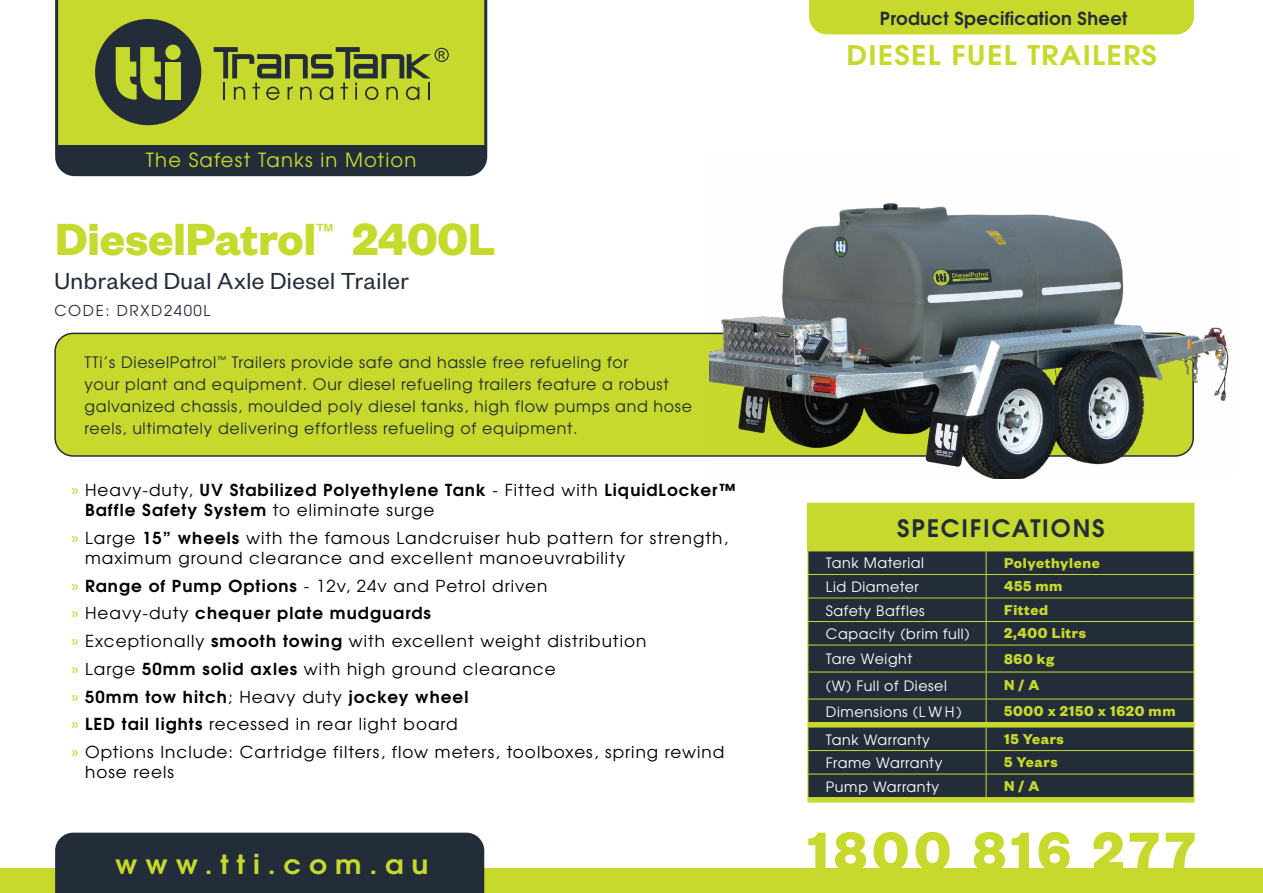
<style>
.page{position:relative;width:1263px;height:893px;background:#fff}
.page>*{position:absolute;margin:0;border:0;box-sizing:border-box;transform-origin:0 0}
.t1{font:700 60px "Founders Grotesk";letter-spacing:.08em;color:#c7d92d}
.t2{font:700 49.5px "Founders Grotesk";color:#c6d92d}
.t3{font:700 27px "Te X Gyre Adventor";letter-spacing:.04em;color:#c7d92d;scale:1.1 1}
.t4{font:700 26.25px "Te X Gyre Adventor";letter-spacing:.28em;color:#c7d92d;scale:1.07 1}
.t5{font:25.5px "Founders Grotesk";letter-spacing:.02em;color:#232d39}
.t6{font:700 24px "Te X Gyre Adventor";letter-spacing:.075em;color:#232d39}
.t7{font:19.5px "Te X Gyre Adventor";letter-spacing:.06em;color:#c7d92d}
.t8{font:700 18px "Te X Gyre Adventor";letter-spacing:.02em;color:#232d39}
.t9{font:16.5px/27.8px "Te X Gyre Adventor";letter-spacing:.06em;color:#000}
.t10{font:700 16.5px/20.2px "Te X Gyre Adventor";letter-spacing:.06em;color:#000}
.t11{font:15.75px/21.8px "Te X Gyre Adventor";letter-spacing:.045em;color:#232d39}
.t12{font:700 15.75px "Founders Grotesk";letter-spacing:.04em;color:#c7d92d}
.t13{font:15px "Te X Gyre Adventor";letter-spacing:.105em;color:#232d39}
.t14{font:14.25px "Te X Gyre Adventor";letter-spacing:.04em;color:#fff}
.s1{font-weight:400;color:#c6d92f}
.s2{font-weight:400}
.s3{color:#c6d92f}
.s4{font-weight:700}
</style>
<div class="page">
<div style="left:0;top:869px;width:1263px;height:24px;background:#c7d92d"></div>
<div style="left:55px;top:833px;width:429px;height:60px;background:#232d39"></div>
<svg style="left:55px;top:0;width:432px;height:176px;background:#93a231"></svg>
<div style="left:809px;top:0;width:385px;height:34px;background:#c7d92d"></div>
<div style="left:55px;top:333px;width:1138px;height:123px;background:#c7d92d;border-radius:18px"></div>
<div style="left:54px;top:333px;width:1140px;height:124px;border:2px solid #232d39;border-radius:18px"></div>
<img style="left:709px;top:203px;width:520px;height:275px">
<div style="left:808px;top:503px;width:386px;height:48px;background:#c6d92f"></div>
<hr style="left:807px;top:503px;width:179px;height:1px;background:#c6d92f">
<hr style="left:807px;top:504px;width:1px;height:47px;background:#c6d92f">
<svg style="left:807px;top:551px;width:387px;height:251px;background:#303b38"></svg>
<hr style="left:807px;top:802px;width:179px;height:1px;background:#c7d92d">
<hr style="left:986px;top:802px;width:208px;height:1px;background:#c7d92d">
<p class="t7" style="left:146px;top:145px;width:272px">The Safest Tanks in Motion</p>
<h2 class="t2" style="left:55px;top:207px;width:442px">DieselPatrol<sup>™</sup> 2400L</h2>
<h3 class="t5" style="left:54px;top:266px;width:356px">Unbraked Dual Axle Diesel Trailer</h3>
<p class="t13" style="left:54px;top:299px;width:157px">CODE: DRXD2400L</p>
<p class="t11" style="left:85px;top:351px;width:609px">TTi’s DieselPatrol<sup>™</sup> Trailers provide safe and hassle free refueling for<br>your plant and equipment. Our diesel refueling trailers feature a robust galvanized chassis, moulded poly diesel tanks, high flow pumps and hose reels, ultimately delivering effortless refueling of equipment.</p>
<p class="t10" style="left:85px;top:478px;width:652px;text-indent:-13px"><span class="s1">»</span> <span class="s2">Heavy-duty,</span> UV Stabilized Polyethylene Tank <span class="s2">- Fitted with</span> LiquidLocker™<br>Baffle Safety System <span class="s2">to eliminate surge</span></p>
<p class="t9" style="left:85px;top:526px;width:644px;line-height:20.2px;text-indent:-13px"><span class="s3">»</span> Large <span class="s4">15” wheels</span> with the famous Landcruiser hub pattern for strength, maximum ground clearance and excellent manoeuvrability</p>
<p class="t9" style="left:72px;top:571px;width:654px"><span class="s3">»</span> <span class="s4">Range of Pump Options</span> - 12v, 24v and Petrol driven<br><span class="s3">»</span> Heavy-duty <span class="s4">chequer plate mudguards<br></span><span class="s3">»</span> Exceptionally <span class="s4">smooth towing</span> with excellent weight distribution<br><span class="s3">»</span> Large <span class="s4">50mm solid axles</span> with high ground clearance<br><span class="s3">»</span> <span class="s4">50mm tow hitch</span>; Heavy duty <span class="s4">jockey wheel<br></span><span class="s3">»</span> <span class="s4">LED tail lights</span> recessed in rear light board<br><span class="s3">»</span> Options Include: Cartridge filters, flow meters, toolboxes, spring rewind</p>
<p class="t9" style="left:85px;top:757px;width:90px">hose reels</p>
<h3 class="t4" style="left:115px;top:841px;width:294px">www.tti.com.au</h3>
<p class="t8" style="left:880px;top:2px;width:249px">Product Specification Sheet</p>
<h3 class="t3" style="left:846px;top:32px;width:284px">DIESEL FUEL TRAILERS</h3>
<h3 class="t6" style="left:897px;top:507px;width:209px">SPECIFICATIONS</h3>
<p class="t14" style="left:826px;top:552px;width:100px">Tank Material</p>
<p class="t12" style="left:1004px;top:553px;width:97px">Polyethylene</p>
<p class="t14" style="left:826px;top:575px;width:94px">Lid Diameter</p>
<p class="t12" style="left:1004px;top:576px;width:60px">455 mm</p>
<p class="t14" style="left:826px;top:599px;width:100px">Safety Baffles</p>
<p class="t12" style="left:1004px;top:600px;width:46px">Fitted</p>
<p class="t14" style="left:826px;top:622px;width:145px">Capacity (brim full)</p>
<p class="t12" style="left:1004px;top:623px;width:83px">2,400 Litrs</p>
<p class="t14" style="left:826px;top:648px;width:88px">Tare Weight</p>
<p class="t12" style="left:1004px;top:648px;width:52px">860 kg</p>
<p class="t14" style="left:826px;top:675px;width:123px">(W) Full of Diesel</p>
<p class="t12" style="left:1004px;top:675px;width:37px">N / A</p>
<p class="t14" style="left:826px;top:700px;width:137px">Dimensions (L W H)</p>
<p class="t12" style="left:1004px;top:701px;width:173px">5000 x 2150 x 1620 mm</p>
<p class="t14" style="left:826px;top:728px;width:105px">Tank Warranty</p>
<p class="t12" style="left:1004px;top:729px;width:61px">15 Years</p>
<p class="t14" style="left:826px;top:752px;width:118px">Frame Warranty</p>
<p class="t12" style="left:1004px;top:752px;width:55px">5 Years</p>
<p class="t14" style="left:826px;top:775px;width:115px">Pump Warranty</p>
<p class="t12" style="left:1004px;top:776px;width:37px">N / A</p>
<h1 class="t1" style="left:808px;top:813px;width:389px">1800 816 277</h1>
</div>
